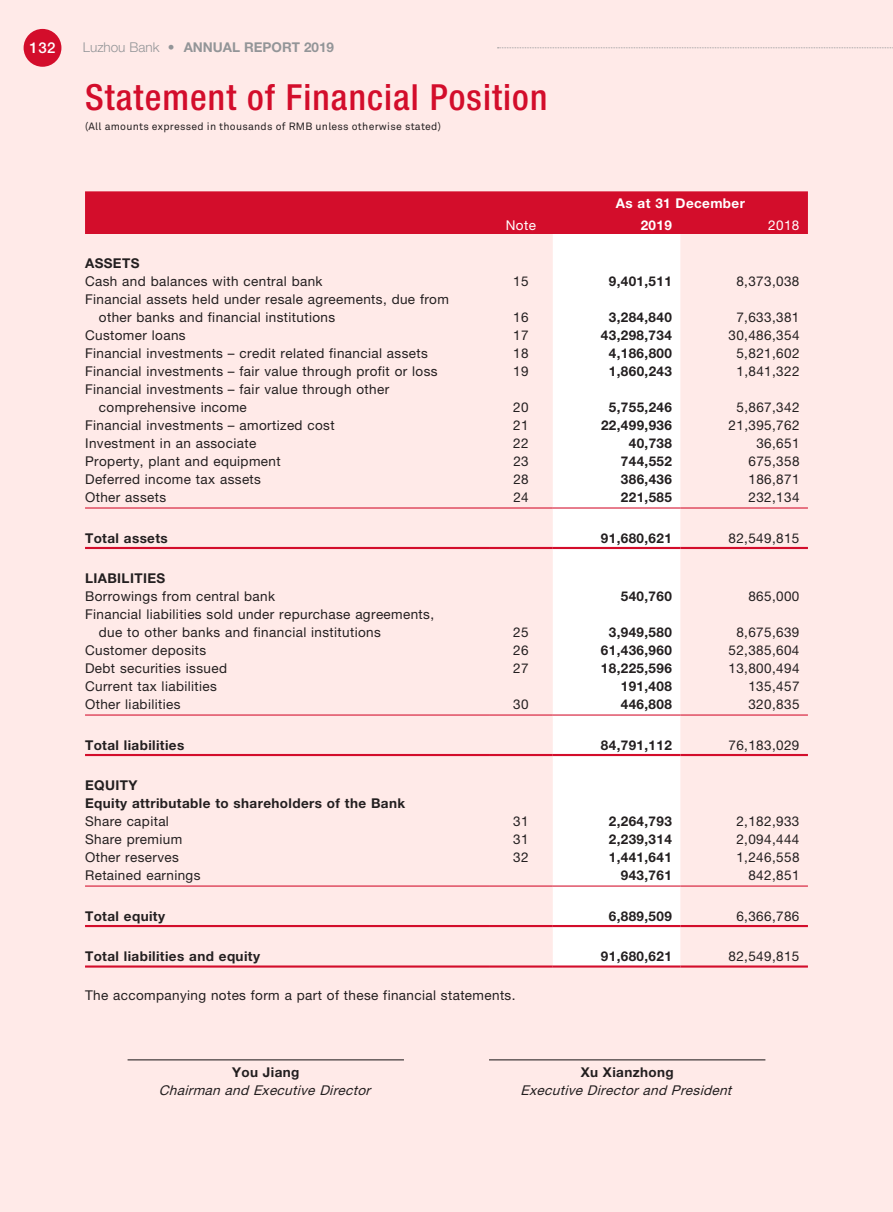
<style>
.page{position:relative;width:893px;height:1212px;background:#ffeae8}
.page>*{position:absolute;margin:0;border:0;box-sizing:border-box;transform-origin:0 0}
.t1{font:500 condensed 36px "Helvetica Neue LT Std";letter-spacing:.03em;color:#d30d2b}
.t2{font:500 15px "Helvetica Neue LT Std";color:#fff}
.t3{font:13.5px/18px "Helvetica Neue LT Std";letter-spacing:.03em;color:#231f20}
.t4{font:700 13.5px/18px "Helvetica Neue LT Std";letter-spacing:.03em;color:#231f20}
.t5{font:italic 13.5px "Helvetica Neue LT Std";color:#231f20}
.t6{font:700 13.5px "Helvetica Neue LT Std";color:#939598}
.t7{font:700 13.5px "Helvetica Neue LT Std";letter-spacing:.03em;color:#fff}
.t8{font:13.5px "Helvetica Neue LT Std";letter-spacing:.03em;color:#fff}
.t9{font:10.5px "Akkurat Pro";letter-spacing:.025em;color:#231f20}
.s1{font-weight:300}
</style>
<div class="page">
<div style="left:24px;top:29px;width:37px;height:38px;background:#d30d2b;border-radius:50%"></div>
<svg style="left:497px;top:47px;width:396px;height:1px"></svg>
<div style="left:85px;top:191px;width:723px;height:43px;background:#d30d2b"></div>
<div style="left:553px;top:234px;width:127px;height:731px;background:#fff"></div>
<hr style="left:85px;top:507px;width:404px;height:1px;background:#d30d2b">
<hr style="left:489px;top:507px;width:64px;height:1px;background:#d30d2b">
<hr style="left:553px;top:507px;width:127px;height:1px;background:#d30d2b">
<hr style="left:680px;top:507px;width:128px;height:1px;background:#d30d2b">
<hr style="left:85px;top:547px;width:404px;height:2px;background:#d30d2b">
<hr style="left:489px;top:547px;width:64px;height:2px;background:#d30d2b">
<hr style="left:553px;top:547px;width:127px;height:2px;background:#d30d2b">
<hr style="left:680px;top:547px;width:128px;height:2px;background:#d30d2b">
<hr style="left:85px;top:714px;width:404px;height:1px;background:#d30d2b">
<hr style="left:489px;top:714px;width:64px;height:1px;background:#d30d2b">
<hr style="left:553px;top:714px;width:127px;height:1px;background:#d30d2b">
<hr style="left:680px;top:714px;width:128px;height:1px;background:#d30d2b">
<hr style="left:85px;top:754px;width:404px;height:2px;background:#d30d2b">
<hr style="left:489px;top:754px;width:64px;height:2px;background:#d30d2b">
<hr style="left:553px;top:754px;width:127px;height:2px;background:#d30d2b">
<hr style="left:680px;top:754px;width:128px;height:2px;background:#d30d2b">
<hr style="left:85px;top:885px;width:404px;height:1px;background:#d30d2b">
<hr style="left:489px;top:885px;width:64px;height:1px;background:#d30d2b">
<hr style="left:553px;top:885px;width:127px;height:1px;background:#d30d2b">
<hr style="left:680px;top:885px;width:128px;height:1px;background:#d30d2b">
<hr style="left:85px;top:925px;width:404px;height:2px;background:#d30d2b">
<hr style="left:489px;top:925px;width:64px;height:2px;background:#d30d2b">
<hr style="left:553px;top:925px;width:127px;height:2px;background:#d30d2b">
<hr style="left:680px;top:925px;width:128px;height:2px;background:#d30d2b">
<hr style="left:85px;top:965px;width:404px;height:2px;background:#d30d2b">
<hr style="left:489px;top:965px;width:64px;height:2px;background:#d30d2b">
<hr style="left:553px;top:965px;width:127px;height:2px;background:#d30d2b">
<hr style="left:680px;top:965px;width:128px;height:2px;background:#d30d2b">
<hr style="left:128px;top:1059px;width:276px;height:1px;background:#231f20">
<hr style="left:489px;top:1059px;width:276px;height:1px;background:#231f20">
<p class="t2" style="left:30px;top:39px;width:27px">132</p>
<p class="t6" style="left:83px;top:38px;width:253px"><span class="s1">Luzhou Bank</span> • Annual Report 2019</p>
<h1 class="t1" style="left:85px;top:76px;width:464px">Statement of Financial Position</h1>
<p class="t9" style="left:85px;top:120px;width:357px">(All amounts expressed in thousands of RMB unless otherwise stated)</p>
<p class="t7" style="left:616px;top:194px;width:131px">As at 31 December</p>
<p class="t8" style="left:506px;top:217px;width:32px">Note</p>
<p class="t7" style="left:641px;top:217px;width:33px">2019</p>
<p class="t8" style="left:768px;top:217px;width:33px">2018</p>
<p class="t4" style="left:85px;top:254px;width:56px">ASSETS</p>
<p class="t3" style="left:85px;top:272px;width:239px">Cash and balances with central bank</p>
<p class="t3" style="left:513px;top:272px;width:17px">15</p>
<p class="t4" style="left:609px;top:272px;width:65px">9,401,511</p>
<p class="t3" style="left:736px;top:272px;width:65px">8,373,038</p>
<p class="t3" style="left:99px;top:290px;width:352px;text-indent:-14px">Financial assets held under resale agreements, due from other banks and financial institutions</p>
<p class="t3" style="left:513px;top:308px;width:17px">16</p>
<p class="t4" style="left:609px;top:308px;width:65px">3,284,840</p>
<p class="t3" style="left:736px;top:308px;width:65px">7,633,381</p>
<p class="t3" style="left:85px;top:326px;width:102px">Customer loans</p>
<p class="t3" style="left:513px;top:326px;width:17px">17</p>
<p class="t4" style="left:601px;top:326px;width:72px">43,298,734</p>
<p class="t3" style="left:728px;top:326px;width:72px">30,486,354</p>
<p class="t3" style="left:85px;top:344px;width:344px">Financial investments – credit related financial assets</p>
<p class="t3" style="left:513px;top:344px;width:17px">18</p>
<p class="t4" style="left:609px;top:344px;width:65px">4,186,800</p>
<p class="t3" style="left:736px;top:344px;width:65px">5,821,602</p>
<p class="t3" style="left:85px;top:362px;width:354px">Financial investments – fair value through profit or loss</p>
<p class="t3" style="left:513px;top:362px;width:17px">19</p>
<p class="t4" style="left:609px;top:362px;width:65px">1,860,243</p>
<p class="t3" style="left:736px;top:362px;width:65px">1,841,322</p>
<p class="t3" style="left:99px;top:380px;width:292px;text-indent:-14px">Financial investments – fair value through other comprehensive income</p>
<p class="t3" style="left:513px;top:398px;width:17px">20</p>
<p class="t4" style="left:609px;top:398px;width:65px">5,755,246</p>
<p class="t3" style="left:736px;top:398px;width:65px">5,867,342</p>
<p class="t3" style="left:85px;top:416px;width:251px">Financial investments – amortized cost</p>
<p class="t3" style="left:513px;top:416px;width:17px">21</p>
<p class="t4" style="left:601px;top:416px;width:72px">22,499,936</p>
<p class="t3" style="left:729px;top:416px;width:72px">21,395,762</p>
<p class="t3" style="left:85px;top:434px;width:173px">Investment in an associate</p>
<p class="t3" style="left:513px;top:434px;width:17px">22</p>
<p class="t4" style="left:629px;top:434px;width:45px">40,738</p>
<p class="t3" style="left:756px;top:434px;width:45px">36,651</p>
<p class="t3" style="left:85px;top:452px;width:197px">Property, plant and equipment</p>
<p class="t3" style="left:513px;top:452px;width:17px">23</p>
<p class="t4" style="left:621px;top:452px;width:53px">744,552</p>
<p class="t3" style="left:748px;top:452px;width:53px">675,358</p>
<p class="t3" style="left:85px;top:470px;width:177px">Deferred income tax assets</p>
<p class="t3" style="left:513px;top:470px;width:17px">28</p>
<p class="t4" style="left:621px;top:470px;width:53px">386,436</p>
<p class="t3" style="left:748px;top:470px;width:53px">186,871</p>
<p class="t3" style="left:85px;top:488px;width:83px">Other assets</p>
<p class="t3" style="left:513px;top:488px;width:17px">24</p>
<p class="t4" style="left:621px;top:488px;width:53px">221,585</p>
<p class="t3" style="left:748px;top:488px;width:53px">232,134</p>
<p class="t4" style="left:85px;top:529px;width:84px">Total assets</p>
<p class="t4" style="left:601px;top:529px;width:72px">91,680,621</p>
<p class="t3" style="left:728px;top:529px;width:72px">82,549,815</p>
<p class="t4" style="left:85px;top:569px;width:82px">LIABILITIES</p>
<p class="t3" style="left:85px;top:587px;width:192px">Borrowings from central bank</p>
<p class="t4" style="left:621px;top:587px;width:53px">540,760</p>
<p class="t3" style="left:748px;top:587px;width:53px">865,000</p>
<p class="t3" style="left:99px;top:605px;width:337px;text-indent:-14px">Financial liabilities sold under repurchase agreements, due to other banks and financial institutions</p>
<p class="t3" style="left:513px;top:623px;width:17px">25</p>
<p class="t4" style="left:609px;top:623px;width:65px">3,949,580</p>
<p class="t3" style="left:736px;top:623px;width:65px">8,675,639</p>
<p class="t3" style="left:85px;top:641px;width:123px">Customer deposits</p>
<p class="t3" style="left:513px;top:641px;width:17px">26</p>
<p class="t4" style="left:601px;top:641px;width:72px">61,436,960</p>
<p class="t3" style="left:728px;top:641px;width:72px">52,385,604</p>
<p class="t3" style="left:85px;top:659px;width:143px">Debt securities issued</p>
<p class="t3" style="left:513px;top:659px;width:17px">27</p>
<p class="t4" style="left:601px;top:659px;width:72px">18,225,596</p>
<p class="t3" style="left:728px;top:659px;width:72px">13,800,494</p>
<p class="t3" style="left:85px;top:677px;width:133px">Current tax liabilities</p>
<p class="t4" style="left:621px;top:677px;width:53px">191,408</p>
<p class="t3" style="left:748px;top:677px;width:53px">135,457</p>
<p class="t3" style="left:85px;top:695px;width:97px">Other liabilities</p>
<p class="t3" style="left:513px;top:695px;width:17px">30</p>
<p class="t4" style="left:621px;top:695px;width:53px">446,808</p>
<p class="t3" style="left:748px;top:695px;width:53px">320,835</p>
<p class="t4" style="left:85px;top:736px;width:101px">Total liabilities</p>
<p class="t4" style="left:601px;top:736px;width:72px">84,791,112</p>
<p class="t3" style="left:728px;top:736px;width:72px">76,183,029</p>
<p class="t4" style="left:85px;top:776px;width:322px">EQUITY<br>Equity attributable to shareholders of the Bank</p>
<p class="t3" style="left:85px;top:812px;width:85px">Share capital</p>
<p class="t3" style="left:513px;top:812px;width:17px">31</p>
<p class="t4" style="left:609px;top:812px;width:65px">2,264,793</p>
<p class="t3" style="left:736px;top:812px;width:65px">2,182,933</p>
<p class="t3" style="left:85px;top:830px;width:99px">Share premium</p>
<p class="t3" style="left:513px;top:830px;width:17px">31</p>
<p class="t4" style="left:609px;top:830px;width:65px">2,239,314</p>
<p class="t3" style="left:736px;top:830px;width:65px">2,094,444</p>
<p class="t3" style="left:85px;top:848px;width:95px">Other reserves</p>
<p class="t3" style="left:513px;top:848px;width:17px">32</p>
<p class="t4" style="left:609px;top:848px;width:65px">1,441,641</p>
<p class="t3" style="left:736px;top:848px;width:65px">1,246,558</p>
<p class="t3" style="left:85px;top:866px;width:117px">Retained earnings</p>
<p class="t4" style="left:621px;top:866px;width:53px">943,761</p>
<p class="t3" style="left:748px;top:866px;width:53px">842,851</p>
<p class="t4" style="left:85px;top:907px;width:82px">Total equity</p>
<p class="t4" style="left:609px;top:907px;width:65px">6,889,509</p>
<p class="t3" style="left:736px;top:907px;width:65px">6,366,786</p>
<p class="t4" style="left:85px;top:947px;width:176px">Total liabilities and equity</p>
<p class="t4" style="left:601px;top:947px;width:72px">91,680,621</p>
<p class="t3" style="left:728px;top:947px;width:72px">82,549,815</p>
<p class="t3" style="left:85px;top:986px;width:432px">The accompanying notes form a part of these financial statements.</p>
<p class="t4" style="left:232px;top:1062px;width:69px">You Jiang</p>
<p class="t4" style="left:581px;top:1062px;width:95px">Xu Xianzhong</p>
<p class="t5" style="left:159px;top:1082px;width:217px">Chairman and Executive Director</p>
<p class="t5" style="left:521px;top:1082px;width:216px">Executive Directorand President</p>
</div>
